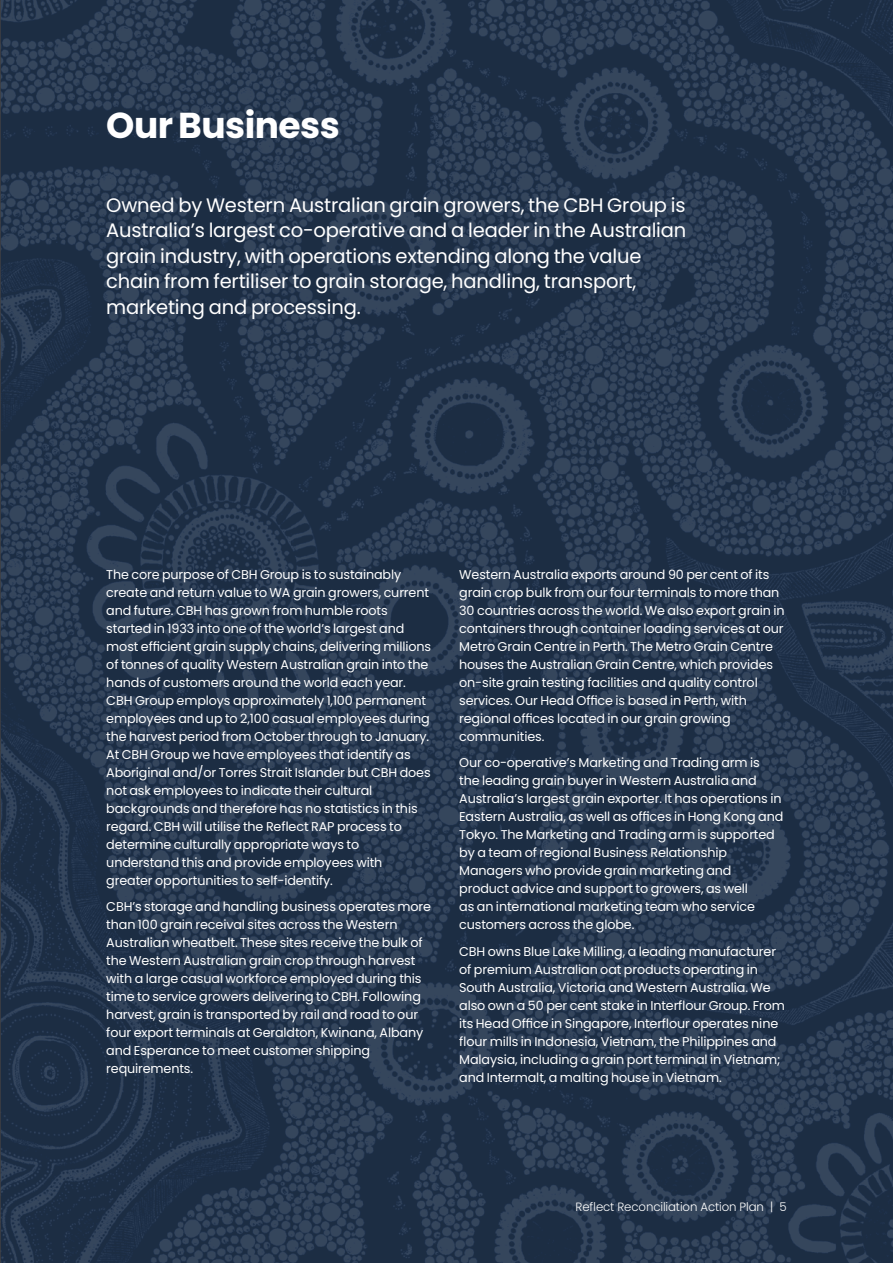
<style>
.page{position:relative;width:893px;height:1263px;background:#fff}
.page>*{position:absolute;margin:0;border:0;box-sizing:border-box;transform-origin:0 0}
.t1{font:700 36px "Poppins";letter-spacing:-.015em;color:#fff}
.t2{font:19.5px/25.5px "Poppins";letter-spacing:-.01em;color:#fff}
.t3{font:12.75px/18px "Poppins";letter-spacing:-.01em;color:#fff}
.t4{font:300 12px "Poppins";letter-spacing:-.01em;color:#fff}
</style>
<div class="page">
<img style="left:1px;top:0;width:892px;height:1263px">
<hr style="left:0;top:0;width:1px;height:1263px;background:#414042">
<h1 class="t1" style="left:106px;top:105px;width:235px">Our Business</h1>
<p class="t2" style="left:106px;top:192px;width:582px">Owned by Western Australian grain growers, the CBH Group is Australia’s largest co-operative and a leader in the Australian grain industry, with operations extending along the value chain from fertiliser to grain storage, handling, transport, marketing and processing.</p>
<p class="t3" style="left:106px;top:565px;width:326px">The core purpose of CBH Group is to sustainably create and return value to WA grain growers, current and future. CBH has grown from humble roots started in 1933 into one of the world’s largest and most efficient grain supply chains, delivering millions of tonnes of quality Western Australian grain into the hands of customers around the world each year.<br>CBH Group employs approximately 1,100 permanent employees and up to 2,100 casual employees during the harvest period from October through to January.<br>At CBH Group we have employees that identify as Aboriginal and/or Torres Strait Islander but CBH does not ask employees to indicate their cultural backgrounds and therefore has no statistics in this regard. CBH will utilise the Reflect RAP process to determine culturally appropriate ways to understand this and provide employees with greater opportunities to self-identify.</p>
<p class="t3" style="left:106px;top:898px;width:326px">CBH’s storage and handling business operates more than 100 grain receival sites across the Western Australian wheatbelt. These sites receive the bulk of the Western Australian grain crop through harvest with a large casual workforce employed during this time to service growers delivering to CBH. Following harvest, grain is transported by rail and road to our four export terminals at Geraldton, Kwinana, Albany and Esperance to meet customer shipping requirements.</p>
<p class="t3" style="left:459px;top:565px;width:327px">Western Australia exports around 90 per cent of its grain crop bulk from our four terminals to more than 30 countries across the world. We also export grain in containers through container loading services at our Metro Grain Centre in Perth. The Metro Grain Centre houses the Australian Grain Centre, which provides on-site grain testing facilities and quality control services. Our Head Office is based in Perth, with regional offices located in our grain growing communities.</p>
<p class="t3" style="left:459px;top:754px;width:326px">Our co-operative’s Marketing and Trading arm is the leading grain buyer in Western Australia and Australia’s largest grain exporter. It has operations in Eastern Australia, as well as offices in Hong Kong and Tokyo. The Marketing and Trading arm is supported by a team of regional Business Relationship Managers who provide grain marketing and product advice and support to growers, as well<br>as an international marketing team who service customers across the globe.</p>
<p class="t3" style="left:459px;top:942px;width:327px">CBH owns Blue Lake Milling, a leading manufacturer of premium Australian oat products operating in South Australia, Victoria and Western Australia. We also own a 50 per cent stake in Interflour Group. From its Head Office in Singapore, Interflour operates nine flour mills in Indonesia, Vietnam, the Philippines and Malaysia, including a grain port terminal in Vietnam; and Intermalt, a malting house in Vietnam.</p>
<p class="t4" style="left:576px;top:1200px;width:213px">Reflect Reconciliation Action Plan | 5</p>
</div>
